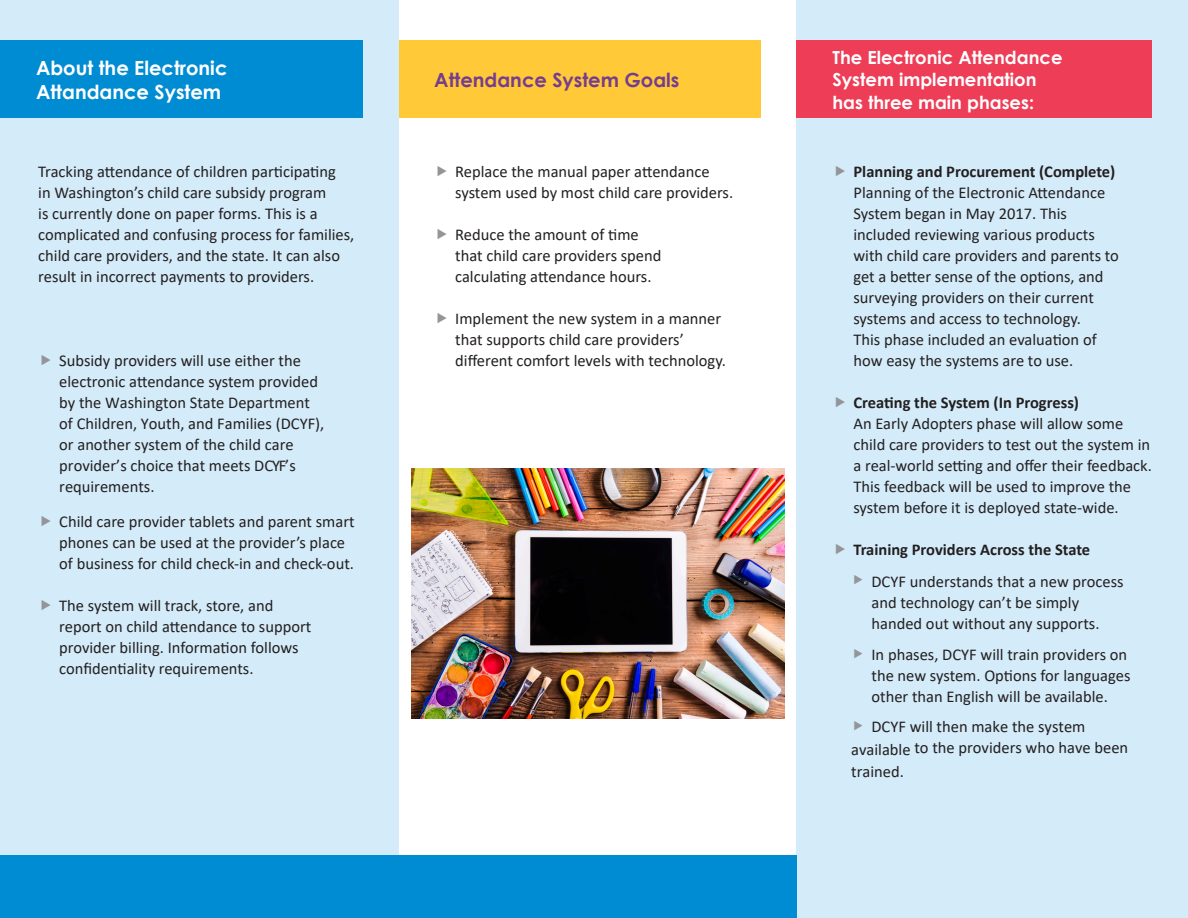
<style>
.page{position:relative;width:1188px;height:918px;background:#fff}
.page>*{position:absolute;margin:0;border:0;box-sizing:border-box;transform-origin:0 0}
.BOX_TYPE{font:700 19.5px/23.4px "Century Gothic";color:#fff}
.BOX_TYPE-2{font:700 19.5px "Century Gothic";color:#753e8d}
.BOX_TYPE-3{font:700 18px/22.5px "Century Gothic";color:#fff}
.t1{font:16.5px/21px "Calibri";color:#231f20}
.t2{font:700 16.5px "Calibri";color:#231f20}
.s1{font-weight:700}
</style>
<div class="page">
<div style="left:398px;top:40px;width:362px;height:78px;background:#ffc938"></div>
<div style="left:0;top:0;width:398px;height:918px;background:#d4ebf9"></div>
<div style="left:796px;top:0;width:392px;height:918px;background:#d4ebf9"></div>
<div style="left:796px;top:40px;width:356px;height:78px;background:#ee3d56"></div>
<div style="left:0;top:855px;width:796px;height:63px;background:#008cd2"></div>
<div style="left:0;top:40px;width:362px;height:78px;background:#008cd2"></div>
<img style="left:411px;top:468px;width:373px;height:250px">
<p class="BOX_TYPE" style="left:36px;top:55px;width:193px">About the Electronic<br>Attandance System</p>
<p class="t1" style="left:38px;top:161px;width:318px">Tracking attendance of children participating<br>in Washington’s child care subsidy program<br>is currently done on paper forms. This is a complicated and confusing process for families, child care providers, and the state. It can also result in incorrect payments to providers.</p>
<p class="t1" style="left:59px;top:350px;width:267px">Subsidy providers will use either the electronic attendance system provided by the Washington State Department of Children, Youth, and Families (DCYF), or another system of the child care provider’s choice that meets DCYF’s requirements.</p>
<p class="t1" style="left:59px;top:510px;width:297px">Child care provider tablets and parent smart phones can be used at the provider’s place of business for child check-in and check-out.</p>
<p class="t1" style="left:59px;top:594px;width:254px">The system will track, store, and report on child attendance to support provider billing. Information follows confidentiality requirements.</p>
<p class="BOX_TYPE-2" style="left:434px;top:65px;width:247px">Attendance System Goals</p>
<p class="t1" style="left:455px;top:161px;width:279px">Replace the manual paper attendance system used by most child care providers.</p>
<p class="t1" style="left:455px;top:224px;width:208px">Reduce the amount of time that child care providers spend calculating attendance hours.</p>
<p class="t1" style="left:455px;top:308px;width:272px">Implement the new system in a manner that supports child care providers’ different comfort levels with technology.</p>
<p class="BOX_TYPE-3" style="left:832px;top:45px;width:232px">The Electronic Attendance<br>System implementation has three main phases:</p>
<p class="t1" style="left:854px;top:161px;width:267px"><span class="s1">Planning and Procurement (Complete)<br></span>Planning of the Electronic Attendance System began in May 2017. This included reviewing various products with child care providers and parents to get a better sense of the options, and surveying providers on their current systems and access to technology.<br>This phase included an evaluation of how easy the systems are to use.</p>
<p class="t1" style="left:854px;top:392px;width:300px"><span class="s1">Creating the System (In Progress)<br></span>An Early Adopters phase will allow some child care providers to test out the system in a real-world setting and offer their feedback.<br>This feedback will be used to improve the system before it is deployed state-wide.</p>
<p class="t2" style="left:854px;top:538px;width:238px">Training Providers Across the State</p>
<p class="t1" style="left:872px;top:570px;width:254px">DCYF understands that a new process and technology can’t be simply handed out without any supports.</p>
<p class="t1" style="left:872px;top:644px;width:260px">In phases, DCYF will train providers on the new system. Options for languages other than English will be available.</p>
<p class="t1" style="left:851px;top:716px;width:279px;text-indent:20px">DCYF will then make the system available to the providers who have been</p>
<p class="t1" style="left:851px;top:761px;width:54px">trained.</p>
</div>
